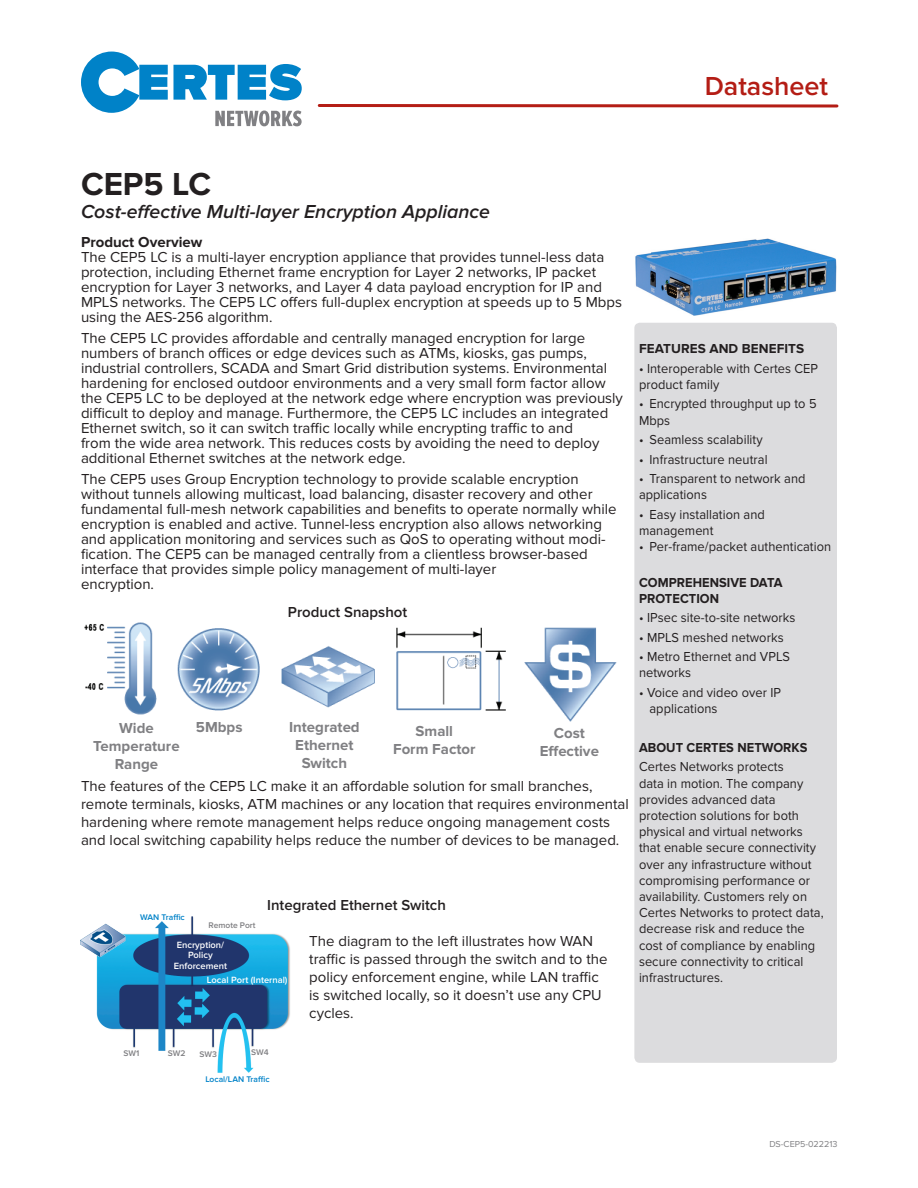
<style>
.page{position:relative;width:918px;height:1188px;background:#fff}
.page>*{position:absolute;margin:0;border:0;box-sizing:border-box;transform-origin:0 0}
.t1{font:700 33px "Proxima Nova";color:#231f20}
.t2{font:600 27px "Proxima Nova";color:#b41d15}
.t3{font:italic 600 19.5px "Proxima Nova";color:#231f20}
.t4{font:15px/15px "Proxima Nova";color:#231f20}
.t5{font:700 15px/18px "Proxima Nova";color:#808083;text-align:center}
.t6{font:600 15px "Proxima Nova";color:#231f20}
.t7{font:700 15px "Proxima Nova";color:#231f20}
.t8{font:13.5px/16.2px "Proxima Nova";letter-spacing:.005em;color:#231f20;scale:.95 1}
.t9{font:700 13.5px/16.2px "Proxima Nova";letter-spacing:.005em;color:#231f20;scale:.95 1}
.t10{font:700 13.5px "Proxima Nova";letter-spacing:.005em;color:#231f20}
.t11{font:600 9.3px "Proxima Nova";color:#fff}
.t12{font:9px "Proxima Nova";color:#808083}
.t13{font:600 8.55px "Proxima Nova";color:#0082c8}
.t14{font:600 8.55px "Proxima Nova";color:#808083}
</style>
<div class="page">
<svg style="left:317px;top:104px;width:522px;height:4px;background:#c6554f"></svg>
<svg style="left:81px;top:52px;width:221px;height:74px"></svg>
<div style="left:634px;top:323px;width:203px;height:740px;background:#dcdcde;border-radius:5px"></div>
<img style="left:635px;top:239px;width:202px;height:77px">
<img style="left:96px;top:916px;width:194px;height:157px">
<img style="left:80px;top:924px;width:46px;height:32px">
<img style="left:281px;top:646px;width:94px;height:62px">
<img style="left:524px;top:627px;width:93px;height:95px">
<img style="left:396px;top:627px;width:110px;height:84px">
<img style="left:84px;top:622px;width:73px;height:93px">
<img style="left:177px;top:628px;width:83px;height:83px">
<p class="t2" style="left:705px;top:71px;width:125px">Datasheet</p>
<p class="t1" style="left:81px;top:165px;width:132px">CEP5 LC</p>
<p class="t3" style="left:81px;top:201px;width:411px">Cost-effective Multi-layer Encryption Appliance</p>
<p class="t7" style="left:81px;top:233px;width:123px">Product Overview</p>
<p class="t4" style="left:81px;top:250px;width:543px">The CEP5 LC is a multi-layer encryption appliance that provides tunnel-less data protection, including Ethernet frame encryption for Layer 2 networks, IP packet encryption for Layer 3 networks, and Layer 4 data payload encryption for IP and MPLS networks. The CEP5 LC offers full-duplex encryption at speeds up to 5 Mbps using the AES-256 algorithm.</p>
<p class="t4" style="left:81px;top:331px;width:543px">The CEP5 LC provides affordable and centrally managed encryption for large numbers of branch offices or edge devices such as ATMs, kiosks, gas pumps, industrial controllers, SCADA and Smart Grid distribution systems. Environmental hardening for enclosed outdoor environments and a very small form factor allow the CEP5 LC to be deployed at the network edge where encryption was previously difficult to deploy and manage. Furthermore, the CEP5 LC includes an integrated Ethernet switch, so it can switch traffic locally while encrypting traffic to and<br>from the wide area network. This reduces costs by avoiding the need to deploy additional Ethernet switches at the network edge.</p>
<p class="t10" style="left:639px;top:341px;width:167px">FEATURES AND BENEFITS</p>
<p class="t8" style="left:639px;top:360px;width:190px">• Interoperable with Certes CEP product family</p>
<p class="t8" style="left:639px;top:396px;width:188px">• Encrypted throughput up to 5<br>Mbps</p>
<p class="t8" style="left:639px;top:432px;width:132px">• Seamless scalability</p>
<p class="t8" style="left:639px;top:451px;width:137px">• Infrastructure neutral</p>
<p class="t8" style="left:639px;top:471px;width:177px">• Transparent to network and applications</p>
<p class="t8" style="left:639px;top:506px;width:134px">• Easy installation and management</p>
<p class="t8" style="left:639px;top:539px;width:204px">• Per-frame/packet authentication</p>
<p class="t9" style="left:639px;top:574px;width:153px">COMPREHENSIVE DATA<br>PROTECTION</p>
<p class="t8" style="left:639px;top:610px;width:166px">• IPsec site-to-site networks</p>
<p class="t8" style="left:639px;top:629px;width:154px">• MPLS meshed networks</p>
<p class="t8" style="left:639px;top:649px;width:161px">• Metro Ethernet and VPLS networks</p>
<p class="t8" style="left:650px;top:684px;width:140px;text-indent:-11px">• Voice and video over IP applications</p>
<p class="t9" style="left:639px;top:740px;width:179px">ABOUT CERTES NETWORKS</p>
<p class="t8" style="left:639px;top:759px;width:196px">Certes Networks protects<br>data in motion. The company provides advanced data protection solutions for both physical and virtual networks that enable secure connectivity over any infrastructure without compromising performance or availability. Customers rely on<br>Certes Networks to protect data, decrease risk and reduce the cost of compliance by enabling secure connectivity to critical infrastructures.</p>
<p class="t4" style="left:81px;top:472px;width:537px">The CEP5 uses Group Encryption technology to provide scalable encryption without tunnels allowing multicast, load balancing, disaster recovery and other fundamental full-mesh network capabilities and benefits to operate normally while encryption is enabled and active. Tunnel-less encryption also allows networking and application monitoring and services such as QoS to operating without modi&shy;fication. The CEP5 can be managed centrally from a clientless browser-based interface that provides simple policy management of multi-layer</p>
<p class="t4" style="left:81px;top:577px;width:75px">encryption.</p>
<p class="t6" style="left:288px;top:603px;width:121px">Product Snapshot</p>
<p class="t5" style="left:196px;top:719px;width:48px">5Mbps</p>
<p class="t5" style="left:289px;top:718px;width:72px">Integrated</p>
<p class="t5" style="left:295px;top:736px;width:60px">Ethernet</p>
<p class="t5" style="left:302px;top:754px;width:47px">Switch</p>
<p class="t5" style="left:119px;top:719px;width:36px">Wide</p>
<p class="t5" style="left:93px;top:737px;width:88px">Temperature<br>Range</p>
<p class="t5" style="left:416px;top:722px;width:39px">Small</p>
<p class="t5" style="left:393px;top:740px;width:84px">Form Factor</p>
<p class="t5" style="left:554px;top:724px;width:33px">Cost</p>
<p class="t5" style="left:540px;top:742px;width:61px">Effective</p>
<p class="t4" style="left:81px;top:777px;width:549px;line-height:18px">The features of the CEP5 LC make it an affordable solution for small branches, remote terminals, kiosks, ATM machines or any location that requires environmental hardening where remote management helps reduce ongoing management costs and local switching capability helps reduce the number of devices to be managed.</p>
<p class="t6" style="left:267px;top:896px;width:180px">Integrated Ethernet Switch</p>
<p class="t13" style="left:140px;top:913px;width:46px">WAN Traffic</p>
<p class="t14" style="left:209px;top:920px;width:48px">Remote Port</p>
<p class="t4" style="left:309px;top:933px;width:300px;line-height:18px">The diagram to the left illustrates how WAN traffic is passed through the switch and to the policy enforcement engine, while LAN traffic is switched locally, so it doesn’t use any CPU cycles.</p>
<p class="t11" style="left:177px;top:940px;width:49px">Encryption/</p>
<p class="t11" style="left:188px;top:950px;width:26px">Policy</p>
<p class="t11" style="left:174px;top:960px;width:55px">Enforcement</p>
<p class="t11" style="left:207px;top:974px;width:82px">Local Port (Internal)</p>
<p class="t14" style="left:123px;top:1048px;width:17px">SW1</p>
<p class="t14" style="left:168px;top:1048px;width:19px">SW2</p>
<p class="t14" style="left:199px;top:1049px;width:19px">SW3</p>
<p class="t14" style="left:251px;top:1048px;width:19px">SW4</p>
<p class="t13" style="left:205px;top:1075px;width:66px">Local/LAN Traffic</p>
<p class="t12" style="left:769px;top:1138px;width:70px">DS-CEP5-022213</p>
</div>
